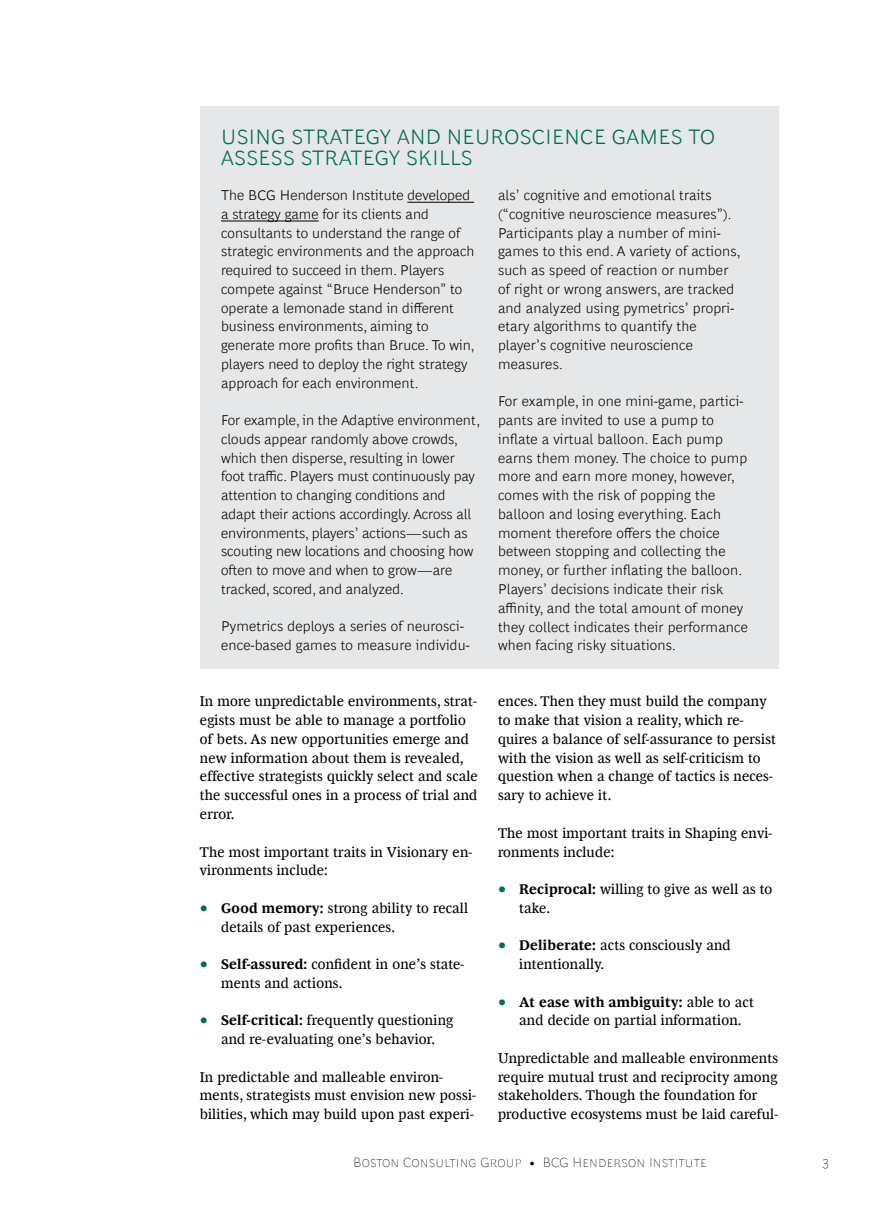
<style>
.page{position:relative;width:893px;height:1212px;background:#fff}
.page>*{position:absolute;margin:0;border:0;box-sizing:border-box;transform-origin:0 0}
.t1{font:300 21px/21px "Henderson BCG Sans";letter-spacing:.015em;color:#006f51}
.t2{font:300 14.25px/18.8px "Henderson BCG Sans";letter-spacing:.005em;color:#000}
.t3{font:14.25px/18.8px "Henderson BCG Serif";letter-spacing:.015em;color:#000}
.t4{font:100 13.5px "Henderson BCG Sans";letter-spacing:.01em;color:#000}
.s1{font-size:18px;color:#006f51}
.s2{font-weight:700}
</style>
<div class="page">
<div style="left:200px;top:106px;width:578px;height:563px;background:#e6e7e8"></div>
<hr style="left:407px;top:202px;width:67px;height:1px;background:#000">
<hr style="left:221px;top:221px;width:98px;height:1px;background:#000">
<h1 class="t1" style="left:221px;top:124px;width:495px">USING STRATEGY AND NEUROSCIENCE GAMES TO<br>ASSESS STRATEGY SKILLS</h1>
<p class="t2" style="left:221px;top:185px;width:255px">The BCG Henderson Institute developed a strategy game for its clients and consultants to understand the range of strategic environments and the approach required to succeed in them. Players compete against “Bruce Henderson” to operate a lemonade stand in different business environments, aiming to generate more profits than Bruce. To win, players need to deploy the right strategy approach for each environment.</p>
<p class="t2" style="left:221px;top:410px;width:260px">For example, in the Adaptive environment, clouds appear randomly above crowds, which then disperse, resulting in lower foot traffic. Players must continuously pay attention to changing conditions and adapt their actions accordingly. Across all environments, players’ actions—such as scouting new locations and choosing how often to move and when to grow—are tracked, scored, and analyzed.</p>
<p class="t2" style="left:221px;top:616px;width:250px">Pymetrics deploys a series of neurosci&shy;ence-based games to measure individu-</p>
<p class="t3" style="left:200px;top:691px;width:279px">In more unpredictable environments, strat&shy;egists must be able to manage a portfolio of bets. As new opportunities emerge and new information about them is revealed, effective strategists quickly select and scale the successful ones in a process of trial and error.</p>
<p class="t3" style="left:200px;top:841px;width:274px">The most important traits in Visionary en&shy;vironments include:</p>
<p class="t3" style="left:221px;top:897px;width:248px;text-indent:-21px"><span class="s1">•</span> <span class="s2">Good memory:</span> strong ability to recall details of past experiences.</p>
<p class="t3" style="left:221px;top:954px;width:245px;text-indent:-21px"><span class="s1">•</span> <span class="s2">Self-assured:</span> confident in one’s state&shy;ments and actions.</p>
<p class="t3" style="left:200px;top:1010px;width:255px;text-align:center"><span class="s1">•</span> <span class="s2">Self-critical:</span> frequently questioning and re-evaluating one’s behavior.</p>
<p class="t3" style="left:200px;top:1066px;width:278px">In predictable and malleable environ&shy;ments, strategists must envision new possi&shy;bilities, which may build upon past experi-</p>
<p class="t2" style="left:498px;top:185px;width:244px">als’ cognitive and emotional traits (“cognitive neuroscience measures”).<br>Participants play a number of mini&shy;games to this end. A variety of actions, such as speed of reaction or number of right or wrong answers, are tracked and analyzed using pymetrics’ propri&shy;etary algorithms to quantify the player’s cognitive neuroscience measures.</p>
<p class="t2" style="left:498px;top:391px;width:251px">For example, in one mini-game, partici&shy;pants are invited to use a pump to inflate a virtual balloon. Each pump earns them money. The choice to pump more and earn more money, however, comes with the risk of popping the balloon and losing everything. Each moment therefore offers the choice between stopping and collecting the money, or further inflating the balloon.<br>Players’ decisions indicate their risk affinity, and the total amount of money they collect indicates their performance when facing risky situations.</p>
<p class="t3" style="left:498px;top:691px;width:279px">ences. Then they must build the company to make that vision a reality, which re&shy;quires a balance of self-assurance to persist with the vision as well as self-criticism to question when a change of tactics is neces&shy;sary to achieve it.</p>
<p class="t3" style="left:498px;top:822px;width:276px">The most important traits in Shaping envi&shy;ronments include:</p>
<p class="t3" style="left:519px;top:878px;width:255px;text-indent:-21px"><span class="s1">•</span> <span class="s2">Reciprocal:</span> willing to give as well as to take.</p>
<p class="t3" style="left:519px;top:935px;width:213px;text-indent:-21px"><span class="s1">•</span> <span class="s2">Deliberate:</span> acts consciously and intentionally.</p>
<p class="t3" style="left:519px;top:991px;width:236px;text-indent:-21px"><span class="s1">•</span> <span class="s2">At ease with ambiguity:</span> able to act and decide on partial information.</p>
<p class="t3" style="left:498px;top:1047px;width:282px">Unpredictable and malleable environments require mutual trust and reciprocity among stakeholders. Though the foundation for productive ecosystems must be laid careful-</p>
<p class="t4" style="left:353px;top:1152px;width:355px">Boston Consulting Group • BCG Henderson Institute</p>
<p class="t4" style="left:822px;top:1152px;width:9px">3</p>
</div>
